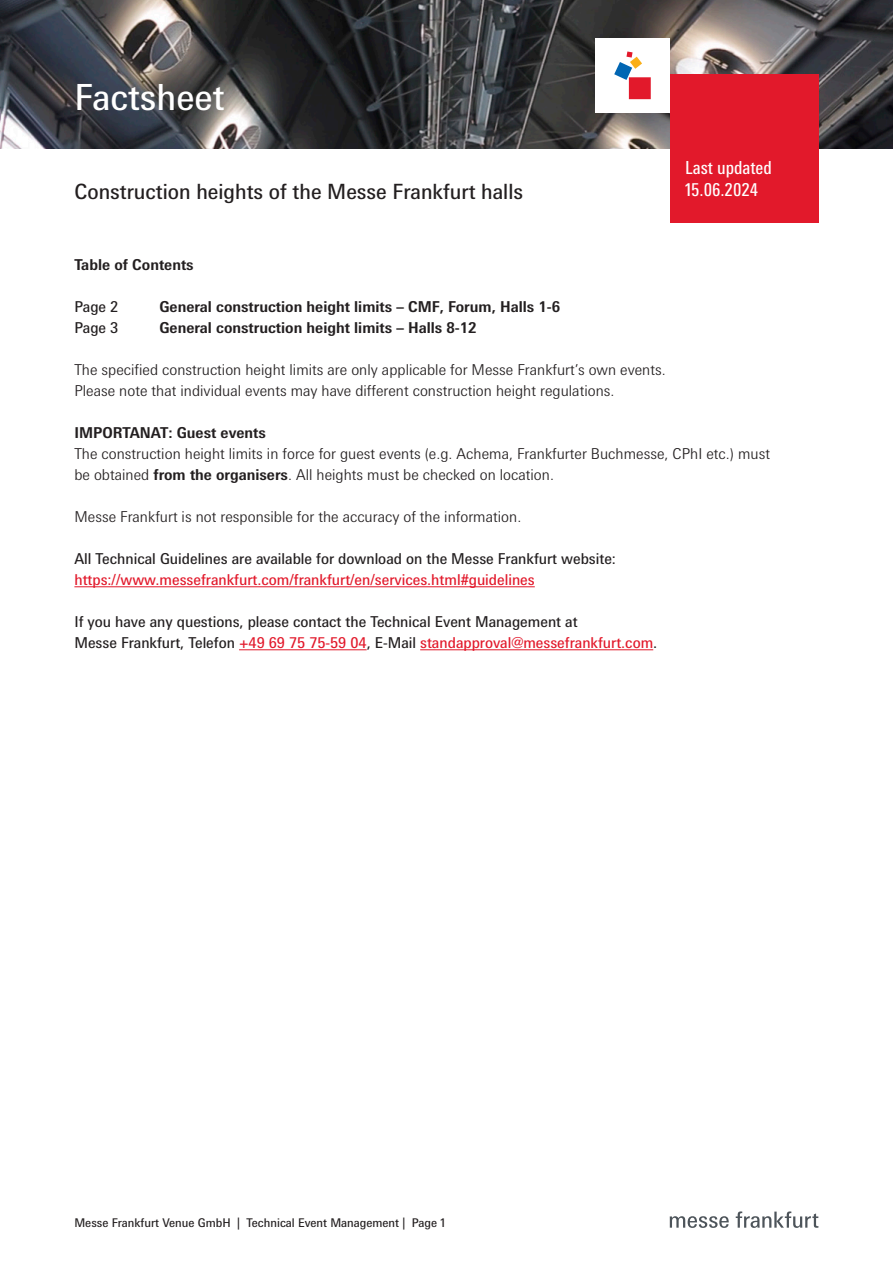
<style>
.page{position:relative;width:893px;height:1263px;background:#fff}
.page>*{position:absolute;margin:0;border:0;box-sizing:border-box;transform-origin:0 0}
.t1{font:36px "Messe Univers";color:#fff}
.t2{font:21px "Messe Univers";color:#231f20}
.t3{font:condensed 18px/22.5px "Messe Univers";color:#fff}
.t4{font:300 15px/21px "Messe Univers";color:#231f20}
.t5{font:15px/21px "Messe Univers";color:#231f20}
.t6{font:700 15px "Messe Univers";color:#231f20}
.t7{font:15px "Messe Univers";color:#e2192b}
.t8{font:12px "Messe Univers";color:#231f20}
.s1{font-weight:700}
.s2{color:#e2192b}
</style>
<div class="page">
<svg style="left:670px;top:1216px;width:59px;height:12px"></svg>
<svg style="left:736px;top:1211px;width:82px;height:17px"></svg>
<img style="left:0;top:0;width:893px;height:149px">
<hr style="left:74px;top:586px;width:461px;height:1px;background:#e2192b">
<hr style="left:239px;top:649px;width:128px;height:1px;background:#e2192b">
<hr style="left:420px;top:649px;width:233px;height:1px;background:#e2192b">
<div style="left:670px;top:74px;width:149px;height:149px;background:#e2192b"></div>
<div style="left:595px;top:38px;width:75px;height:75px;background:#fff"></div>
<svg style="left:614px;top:51px;width:37px;height:48px"></svg>
<h1 class="t1" style="left:74px;top:75px;width:152px">Factsheet</h1>
<h2 class="t2" style="left:74px;top:178px;width:450px">Construction heights of the Messe Frankfurt halls</h2>
<p class="t3" style="left:685px;top:156px;width:88px">Last updated<br>15.06.2024</p>
<p class="t6" style="left:74px;top:256px;width:121px">Table of Contents</p>
<p class="t5" style="left:74px;top:296px;width:45px">Page 2</p>
<p class="t6" style="left:159px;top:298px;width:402px">General construction height limits – CMF, Forum, Halls 1-6</p>
<p class="t5" style="left:74px;top:317px;width:45px">Page 3</p>
<p class="t6" style="left:159px;top:319px;width:319px">General construction height limits – Halls 8-12</p>
<p class="t4" style="left:74px;top:359px;width:593px">The specified construction height limits are only applicable for Messe Frankfurt’s own events.<br>Please note that individual events may have different construction height regulations.</p>
<p class="t6" style="left:74px;top:424px;width:193px">IMPORTANAT: Guest events</p>
<p class="t4" style="left:74px;top:443px;width:697px">The construction height limits in force for guest events (e.g. Achema, Frankfurter Buchmesse, CPhI etc.) must be obtained <span class="s1">from the organisers</span>. All heights must be checked on location.</p>
<p class="t4" style="left:74px;top:506px;width:448px">Messe Frankfurt is not responsible for the accuracy of the information.</p>
<p class="t5" style="left:74px;top:548px;width:543px">All Technical Guidelines are available for download on the Messe Frankfurt website:</p>
<p class="t7" style="left:74px;top:571px;width:462px">https://www.messefrankfurt.com/frankfurt/en/services.html#guidelines</p>
<p class="t5" style="left:74px;top:611px;width:584px">If you have any questions, please contact the Technical Event Management at<br>Messe Frankfurt, Telefon <span class="s2">+49 69 75 75-59 04</span>, E-Mail <span class="s2">standapproval@messefrankfurt.com</span>.</p>
<p class="t8" style="left:74px;top:1215px;width:372px">Messe Frankfurt Venue GmbH | Technical Event Management | Page 1</p>
</div>
